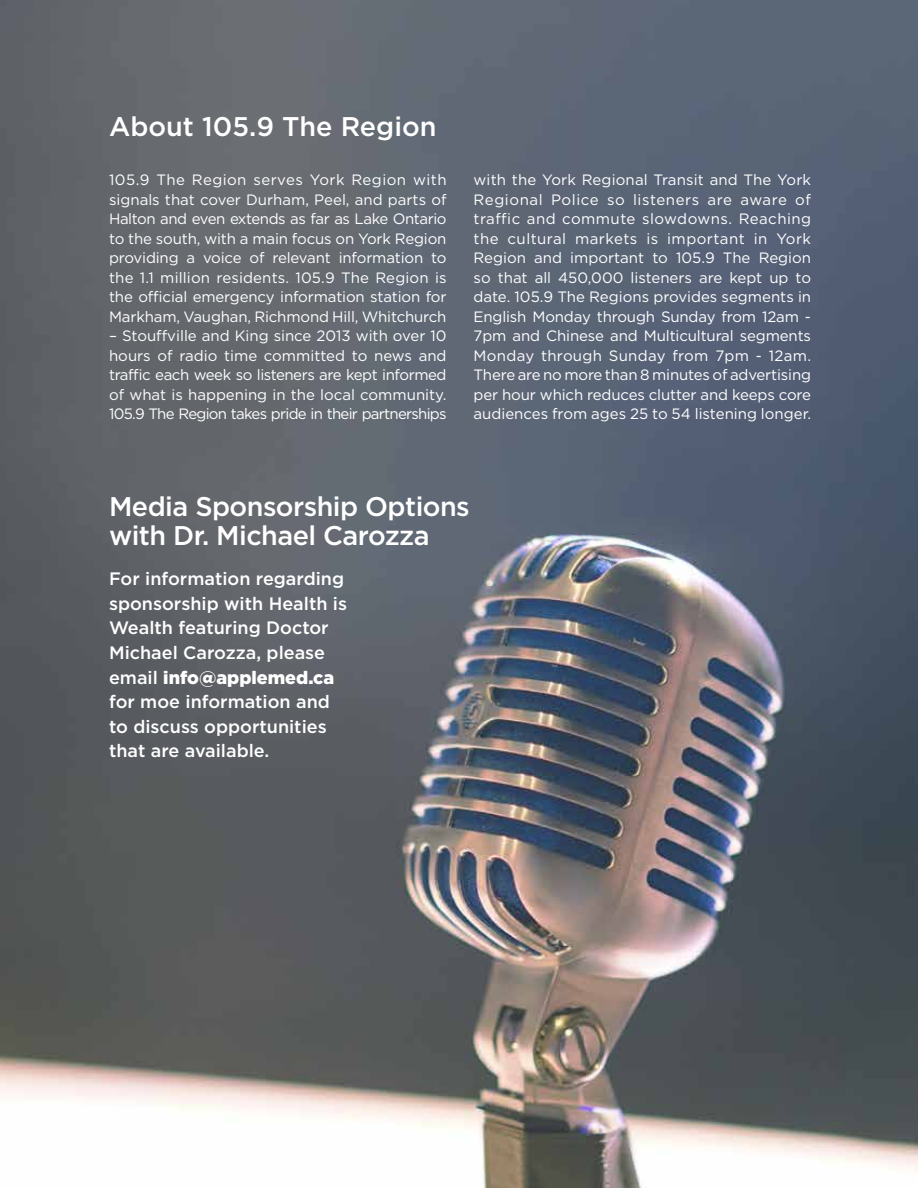
<style>
.page{position:relative;width:918px;height:1188px;background:#fff}
.page>*{position:absolute;margin:0;border:0;box-sizing:border-box;transform-origin:0 0}
.t1{font:500 27px/28.8px "Gotham HTF";letter-spacing:-.02em;color:#fff}
.t2{font:500 27px "Gotham HTF";color:#fff}
.t3{font:500 18px/24.6px "Gotham HTF";color:#fff}
.t4{font:15px/19.5px "Gotham HTF";letter-spacing:-.01em;color:#fff;text-align:justify}
.s1{font-weight:900}
</style>
<div class="page">
<img style="left:0;top:0;width:918px;height:1188px">
<h1 class="t2" style="left:109px;top:111px;width:329px">About 105.9 The Region</h1>
<p class="t4" style="left:109px;top:170px;width:339px">105.9 The Region serves York Region with signals that cover Durham, Peel, and parts of Halton and even extends as far as Lake Ontario to the south, with a main focus on York Region providing a voice of relevant information to the 1.1 million residents. 105.9 The Region is the official emergency information station for Markham, Vaughan, Richmond Hill, Whitchurch</p>
<p class="t4" style="left:109px;top:326px;width:339px">– Stouffville and King since 2013 with over 10 hours of radio time committed to news and traffic each week so listeners are kept informed of what is happening in the local community.<br>105.9 The Region takes pride in their partnerships</p>
<p class="t4" style="left:474px;top:170px;width:339px">with the York Regional Transit and The York Regional Police so listeners are aware of traffic and commute slowdowns. Reaching the cultural markets is important in York Region and important to 105.9 The Region so that all 450,000 listeners are kept up to date. 105.9 The Regions provides segments in English Monday through Sunday from 12am - 7pm and Chinese and Multicultural segments Monday through Sunday from 7pm - 12am.<br>There are no more than 8 minutes of advertising per hour which reduces clutter and keeps core audiences from ages 25 to 54 listening longer.</p>
<h1 class="t1" style="left:109px;top:491px;width:362px">Media Sponsorship Options with Dr. Michael Carozza</h1>
<p class="t3" style="left:109px;top:566px;width:240px">For information regarding sponsorship with Health is<br>Wealth featuring Doctor<br>Michael Carozza, please email <span class="s1">info@applemed.ca </span>for moe information and to discuss opportunities that are available.</p>
</div>
